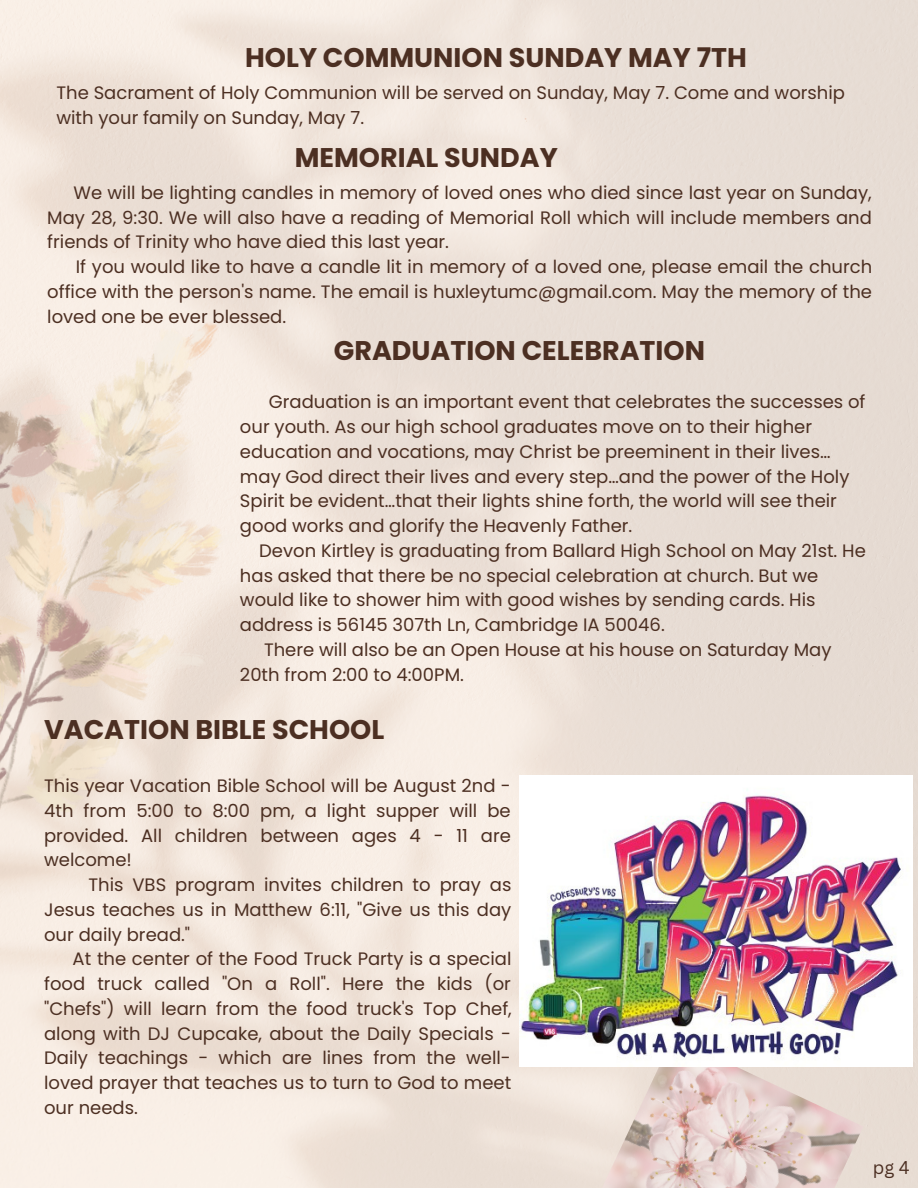
<style>
.page{position:relative;width:918px;height:1188px;background:#fff}
.page>*{position:absolute;margin:0;border:0;box-sizing:border-box;transform-origin:0 0}
.t1{font:700 27px "Poppins";color:#4c2f22}
.t2{font:18px/24.8px "Poppins";color:#4c2f22;text-align:justify}
.t3{font:18px "Canva Sans";color:#4c2f22}
</style>
<div class="page">
<img style="left:0;top:274px;width:264px;height:914px">
<img style="left:555px;top:1066px;width:308px;height:122px">
<img style="left:519px;top:788px;width:391px;height:278px">
<p class="t1" style="left:245px;top:39px;width:503px">HOLY COMMUNION SUNDAY MAY 7TH</p>
<p class="t2" style="left:56px;top:80px;width:790px">The Sacrament of Holy Communion will be served on Sunday, May 7. Come and worship with your family on Sunday, May 7.</p>
<p class="t1" style="left:295px;top:139px;width:265px">MEMORIAL SUNDAY</p>
<p class="t2" style="left:47px;top:180px;width:826px;text-indent:26px">We will be lighting candles in memory of loved ones who died since last year on Sunday, May 28, 9:30. We will also have a reading of Memorial Roll which will include members and friends of Trinity who have died this last year.</p>
<p class="t2" style="left:47px;top:254px;width:826px;text-indent:29px">If you would like to have a candle lit in memory of a loved one, please email the church office with the person's name. The email is huxleytumc@gmail.com. May the memory of the loved one be ever blessed.</p>
<p class="t1" style="left:334px;top:332px;width:373px">GRADUATION CELEBRATION</p>
<p class="t2" style="left:240px;top:390px;width:627px;text-align:left;text-indent:29px">Graduation is an important event that celebrates the successes of our youth. As our high school graduates move on to their higher education and vocations, may Christ be preeminent in their lives… may God direct their lives and every step…and the power of the Holy Spirit be evident…that their lights shine forth, the world will see their good works and glorify the Heavenly Father.</p>
<p class="t2" style="left:240px;top:538px;width:627px;text-align:left;text-indent:19px">Devon Kirtley is graduating from Ballard High School on May 21st. He has asked that there be no special celebration at church. But we would like to shower him with good wishes by sending cards. His address is 56145 307th Ln, Cambridge IA 50046.</p>
<p class="t2" style="left:240px;top:637px;width:593px;text-indent:24px">There will also be an Open House at his house on Saturday May<br>20th from 2:00 to 4:00PM.</p>
<p class="t1" style="left:44px;top:711px;width:342px">VACATION BIBLE SCHOOL</p>
<p class="t2" style="left:44px;top:773px;width:468px">This year Vacation Bible School will be August 2nd - 4th from 5:00 to 8:00 pm, a light supper will be provided. All children between ages 4 - 11 are welcome!</p>
<p class="t2" style="left:44px;top:872px;width:469px;text-indent:44px">This VBS program invites children to pray as Jesus teaches us in Matthew 6:11, "Give us this day our daily bread."</p>
<p class="t2" style="left:44px;top:947px;width:469px;text-indent:29px">At the center of the Food Truck Party is a special food truck called "On a Roll". Here the kids (or "Chefs") will learn from the food truck's Top Chef, along with DJ Cupcake, about the Daily Specials - Daily teachings - which are lines from the well&shy;loved prayer that teaches us to turn to God to meet our needs.</p>
<p class="t3" style="left:873px;top:1155px;width:38px">pg 4</p>
</div>
